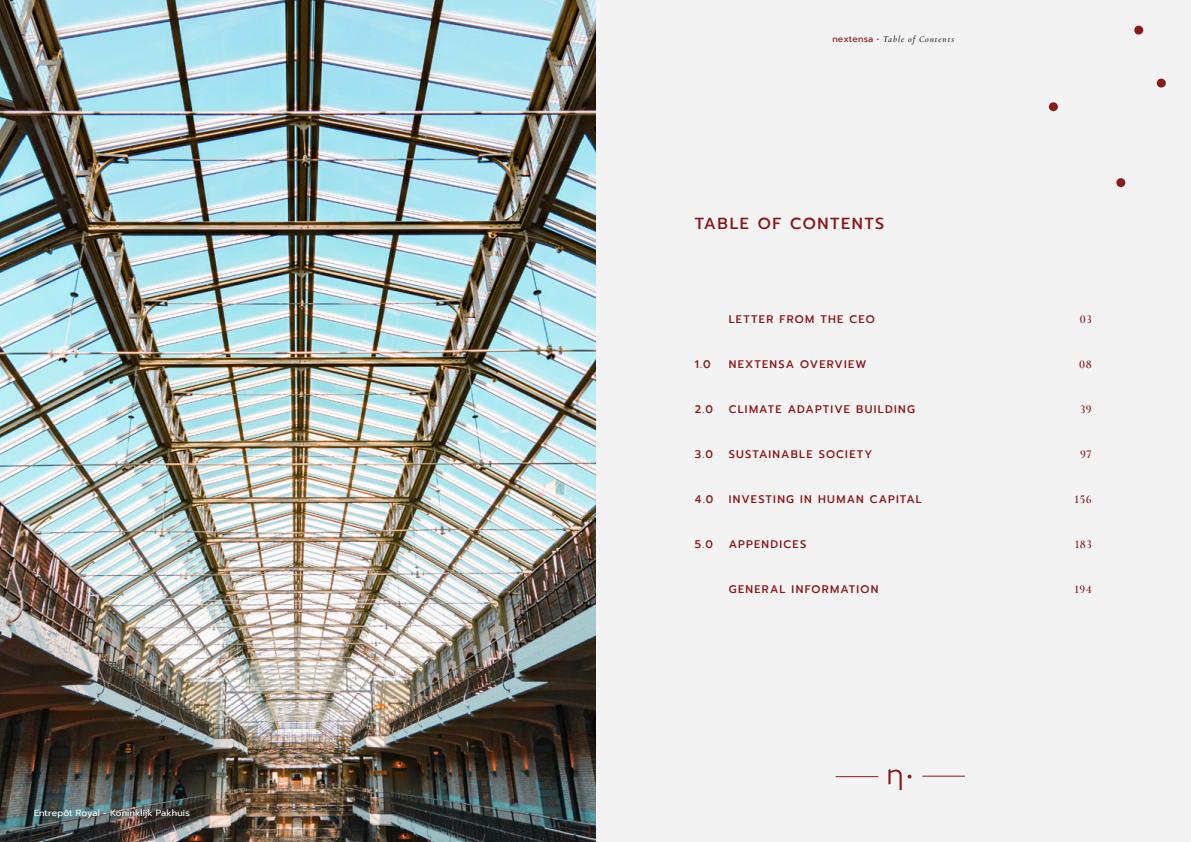
<style>
.page{position:relative;width:1191px;height:842px;background:#fff}
.page>*{position:absolute;margin:0;border:0;box-sizing:border-box;transform-origin:0 0}
.t1{font:500 16px "Prompt";letter-spacing:.1em;color:#8a1a1b}
.t2{font:600 12px "Cormorant";letter-spacing:.045em;color:#8a1a1b}
.t3{font:500 11px "Prompt";letter-spacing:.11em;color:#8a1a1b}
.t4{font:9px "Prompt";letter-spacing:.01em;color:#fff}
.t5{font:italic 600 9px "Cormorant";letter-spacing:.1em;color:#231f20}
.s1{font-family:"Prompt";font-weight:400;font-style:normal;color:#8a1a1b}
</style>
<div class="page">
<div style="left:595px;top:0;width:596px;height:842px;background:#f3f3f3"></div>
<img style="left:0;top:0;width:595px;height:842px">
<div style="left:1048px;top:102px;width:10px;height:9px;background:#8a1a1b;border-radius:50%"></div>
<div style="left:1134px;top:26px;width:9px;height:9px;background:#8a1a1b;border-radius:50%"></div>
<div style="left:1156px;top:79px;width:9px;height:9px;background:#8a1a1b;border-radius:50%"></div>
<div style="left:1116px;top:178px;width:9px;height:9px;background:#8a1a1b;border-radius:50%"></div>
<svg style="left:907px;top:775px;width:4px;height:3px"></svg>
<svg style="left:888px;top:769px;width:13px;height:21px"></svg>
<hr style="left:835px;top:776px;width:43px;height:1px;background:#8a1a1b">
<hr style="left:922px;top:776px;width:43px;height:1px;background:#8a1a1b">
<div style="left:30px;top:806px;width:167px;height:20px;background:#231f20;opacity:.75"></div>
<p class="t4" style="left:34px;top:807px;width:157px">Entrepôt Royal - Koninklijk Pakhuis</p>
<p class="t5" style="left:832px;top:34px;width:123px"><span class="s1">nextensa •</span> Table of Contents</p>
<h1 class="t1" style="left:694px;top:212px;width:191px">TABLE OF CONTENTS</h1>
<p class="t3" style="left:729px;top:311px;width:147px">LETTER FROM THE CEO</p>
<p class="t2" style="left:1080px;top:312px;width:13px">03</p>
<p class="t3" style="left:694px;top:356px;width:18px">1.0</p>
<p class="t3" style="left:729px;top:356px;width:139px">NEXTENSA OVERVIEW</p>
<p class="t2" style="left:1079px;top:357px;width:14px">08</p>
<p class="t3" style="left:694px;top:401px;width:20px">2.0</p>
<p class="t3" style="left:729px;top:401px;width:188px">CLIMATE ADAPTIVE BUILDING</p>
<p class="t2" style="left:1080px;top:402px;width:13px">39</p>
<p class="t3" style="left:694px;top:446px;width:20px">3.0</p>
<p class="t3" style="left:729px;top:446px;width:145px">SUSTAINABLE SOCIETY</p>
<p class="t2" style="left:1080px;top:447px;width:13px">97</p>
<p class="t3" style="left:694px;top:491px;width:20px">4.0</p>
<p class="t3" style="left:729px;top:491px;width:195px">INVESTING IN HUMAN CAPITAL</p>
<p class="t2" style="left:1074px;top:492px;width:19px">156</p>
<p class="t3" style="left:694px;top:536px;width:20px">5.0</p>
<p class="t3" style="left:729px;top:536px;width:79px">APPENDICES</p>
<p class="t2" style="left:1074px;top:537px;width:18px">183</p>
<p class="t3" style="left:729px;top:581px;width:151px">GENERAL INFORMATION</p>
<p class="t2" style="left:1074px;top:582px;width:19px">194</p>
</div>
